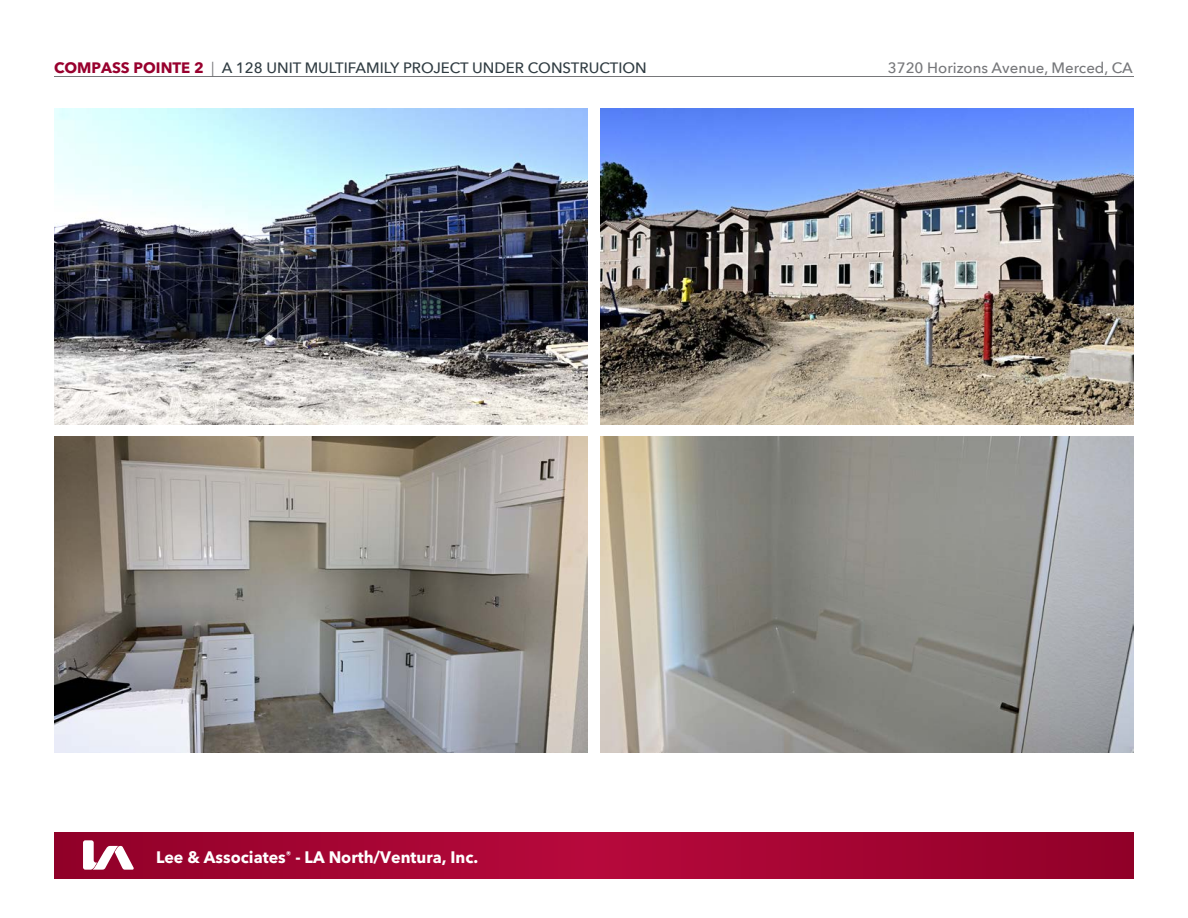
<style>
.page{position:relative;width:1188px;height:918px;background:#fff}
.page>*{position:absolute;margin:0;border:0;box-sizing:border-box;transform-origin:0 0}
.t1{font:700 16.5px "Avenir Next";color:#fff}
.t2{font:500 15px "Avenir Next";color:#303c42}
.t3{font:500 15px "Avenir Next";color:#76777a}
.s1{font-weight:700;color:#98002e}
.s2{font-family:"Avenir Next LT Pro";font-weight:400;color:#6d6e71}
</style>
<div class="page">
<svg style="left:54px;top:832px;width:1080px;height:47px;background:#a30432"></svg>
<svg style="left:83px;top:840px;width:51px;height:30px"></svg>
<hr style="left:54px;top:76px;width:1080px;height:1px;background:#76777a">
<img style="left:600px;top:108px;width:534px;height:316px">
<img style="left:54px;top:437px;width:534px;height:316px">
<img style="left:54px;top:108px;width:534px;height:316px">
<img style="left:600px;top:437px;width:534px;height:316px">
<p class="t2" style="left:54px;top:55px;width:594px"><span class="s1">COMPASS POINTE 2</span> <span class="s2">|</span> A 128 UNIT MULTIFAMILY PROJECT UNDER CONSTRUCTION</p>
<p class="t3" style="left:888px;top:55px;width:246px">3720 Horizons Avenue, Merced, CA</p>
<p class="t1" style="left:156px;top:846px;width:324px">Lee &amp; Associates<sup>®</sup> - LA North/Ventura, Inc.</p>
</div>
